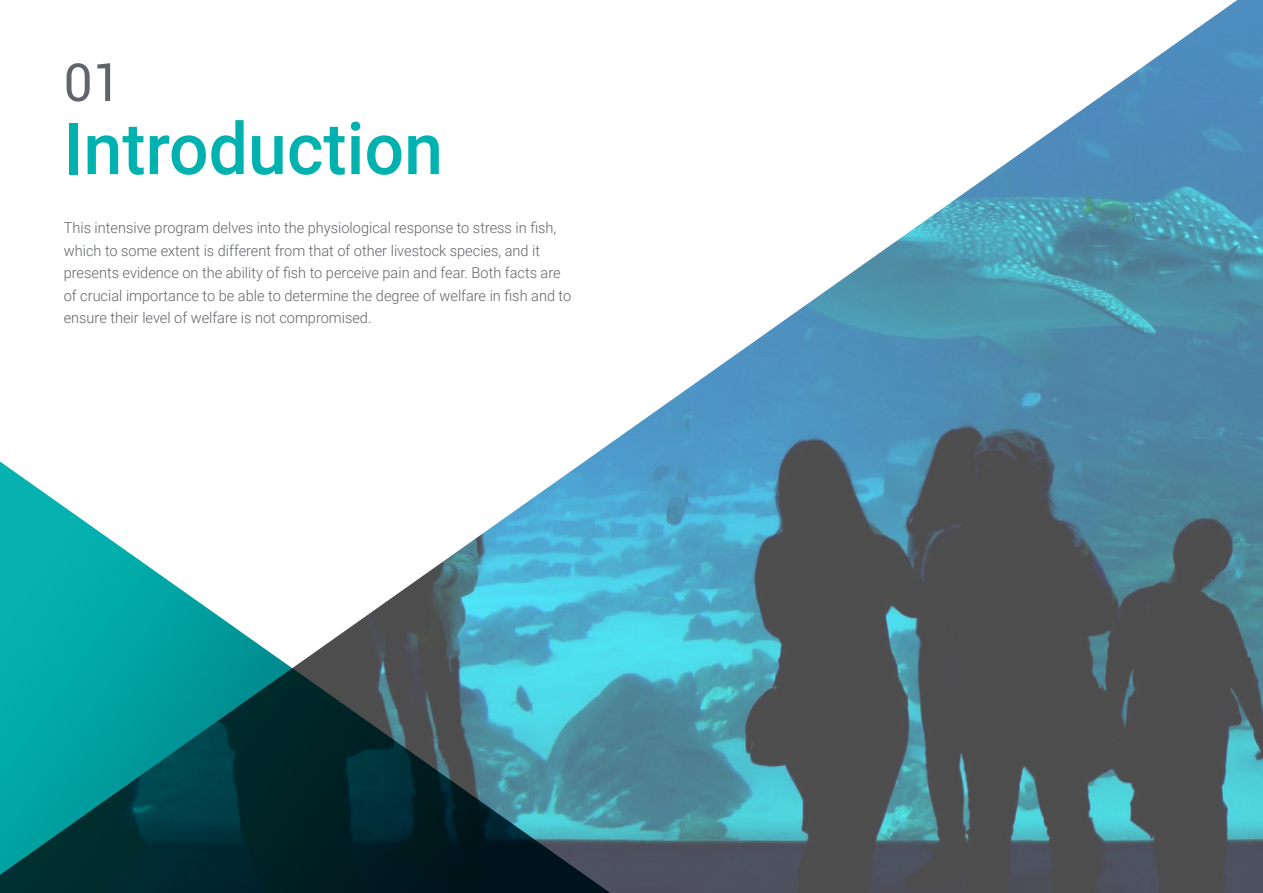
<style>
.page{position:relative;width:1263px;height:893px;background:#fff}
.page>*{position:absolute;margin:0;border:0;box-sizing:border-box;transform-origin:0 0}
.t1{font:500 72px "Roboto";color:#00b2af}
.t2{font:52.5px "Roboto";color:#61646a}
.t3{font:300 15px/22.5px "Roboto";color:#61646a}
</style>
<div class="page">
<img style="left:606px;top:0;width:657px;height:893px">
<svg style="left:0;top:446px;width:640px;height:447px"></svg>
<h2 class="t2" style="left:64px;top:46px;width:59px">01</h2>
<h1 class="t1" style="left:64px;top:98px;width:381px">Introduction</h1>
<p class="t3" style="left:64px;top:216px;width:509px">This intensive program delves into the physiological response to stress in fish, which to some extent is different from that of other livestock species, and it presents evidence on the ability of fish to perceive pain and fear. Both facts are of crucial importance to be able to determine the degree of welfare in fish and to ensure their level of welfare is not compromised.</p>
</div>
